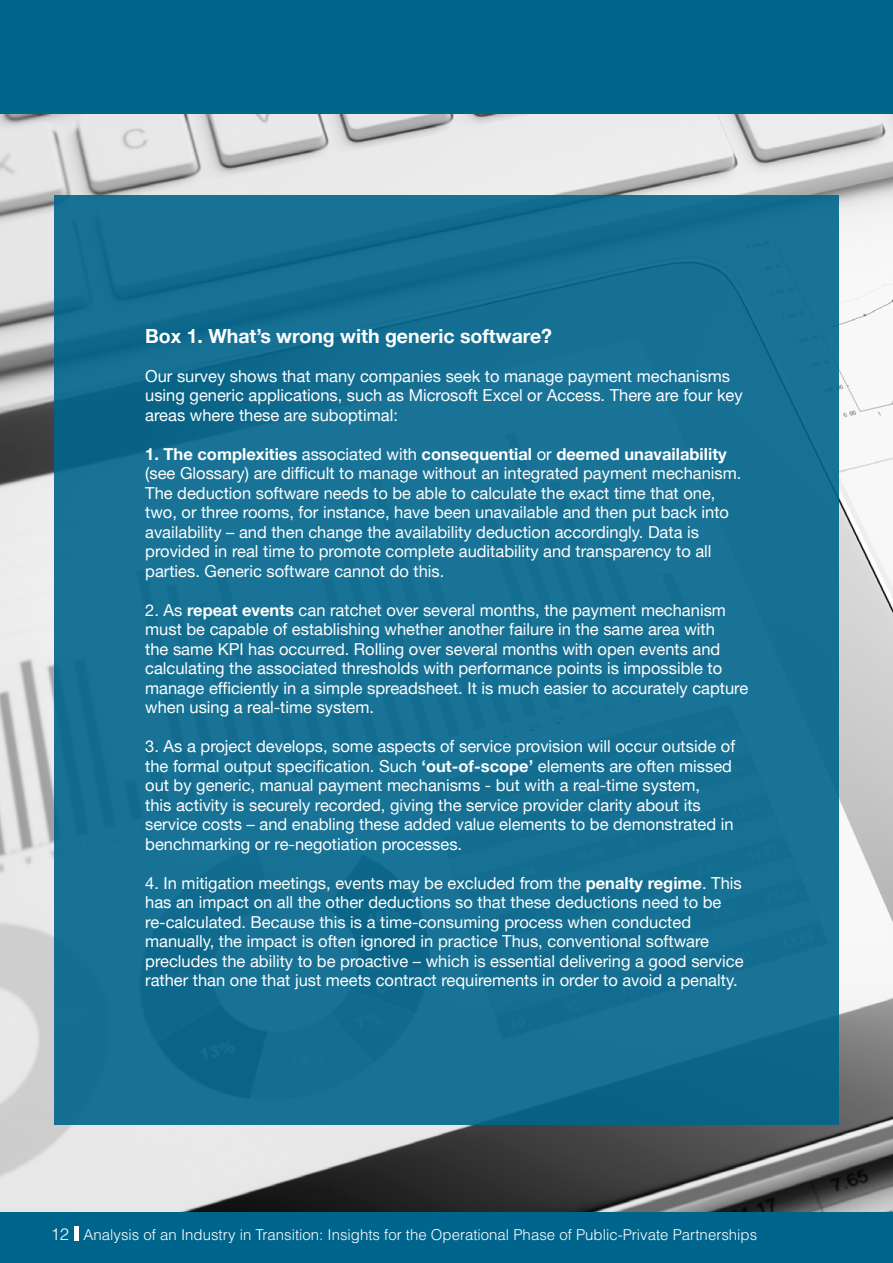
<style>
.page{position:relative;width:893px;height:1263px;background:#fff}
.page>*{position:absolute;margin:0;border:0;box-sizing:border-box;transform-origin:0 0}
.t1{font:700 19.5px "Helvetica Neue";color:#fff}
.t2{font:16.5px/19.5px "Helvetica Neue";color:#fff}
.t3{font:300 15px "Helvetica LT Std";color:#fff}
.s1{font-weight:700}
.s2{font-size:16.5px}
</style>
<div class="page">
<div style="left:0;top:1212px;width:893px;height:51px;background:#00658c"></div>
<div style="left:74px;top:1226px;width:5px;height:14px;background:#fff"></div>
<div style="left:0;top:0;width:893px;height:115px;background:#00658c"></div>
<img style="left:0;top:115px;width:893px;height:1097px">
<div style="left:54px;top:196px;width:785px;height:929px;background:#177295"></div>
<p class="t1" style="left:145px;top:324px;width:408px">Box 1. What’s wrong with generic software?</p>
<p class="t2" style="left:145px;top:366px;width:599px">Our survey shows that many companies seek to manage payment mechanisms using generic applications, such as Microsoft Excel or Access. There are four key areas where these are suboptimal:</p>
<p class="t2" style="left:145px;top:444px;width:598px"><span class="s1">1. The complexities</span> associated with <span class="s1">consequential</span> or <span class="s1">deemed unavailability </span>(see Glossary) are difficult to manage without an integrated payment mechanism.<br>The deduction software needs to be able to calculate the exact time that one, two, or three rooms, for instance, have been unavailable and then put back into availability – and then change the availability deduction accordingly. Data is provided in real time to promote complete auditability and transparency to all parties. Generic software cannot do this.</p>
<p class="t2" style="left:145px;top:600px;width:605px">2. As <span class="s1">repeat events</span> can ratchet over several months, the payment mechanism must be capable of establishing whether another failure in the same area with<br>the same KPI has occurred. Rolling over several months with open events and calculating the associated thresholds with performance points is impossible to manage efficiently in a simple spreadsheet. It is much easier to accurately capture when using a real-time system.</p>
<p class="t2" style="left:145px;top:736px;width:592px">3. As a project develops, some aspects of service provision will occur outside of the formal output specification. Such <span class="s1">‘out-of-scope’</span> elements are often missed out by generic, manual payment mechanisms - but with a real-time system,<br>this activity is securely recorded, giving the service provider clarity about its service costs – and enabling these added value elements to be demonstrated in benchmarking or re-negotiation processes.</p>
<p class="t2" style="left:145px;top:873px;width:600px">4. In mitigation meetings, events may be excluded from the <span class="s1">penalty regime</span>. This has an impact on all the other deductions so that these deductions need to be re-calculated. Because this is a time-consuming process when conducted manually, the impact is often ignored in practice Thus, conventional software precludes the ability to be proactive – which is essential delivering a good service rather than one that just meets contract requirements in order to avoid a penalty.</p>
<p class="t3" style="left:51px;top:1225px;width:708px"><span class="s2">12</span> Analysis of an Industry in Transition: Insights for the Operational Phase of Public-Private Partnerships</p>
</div>
